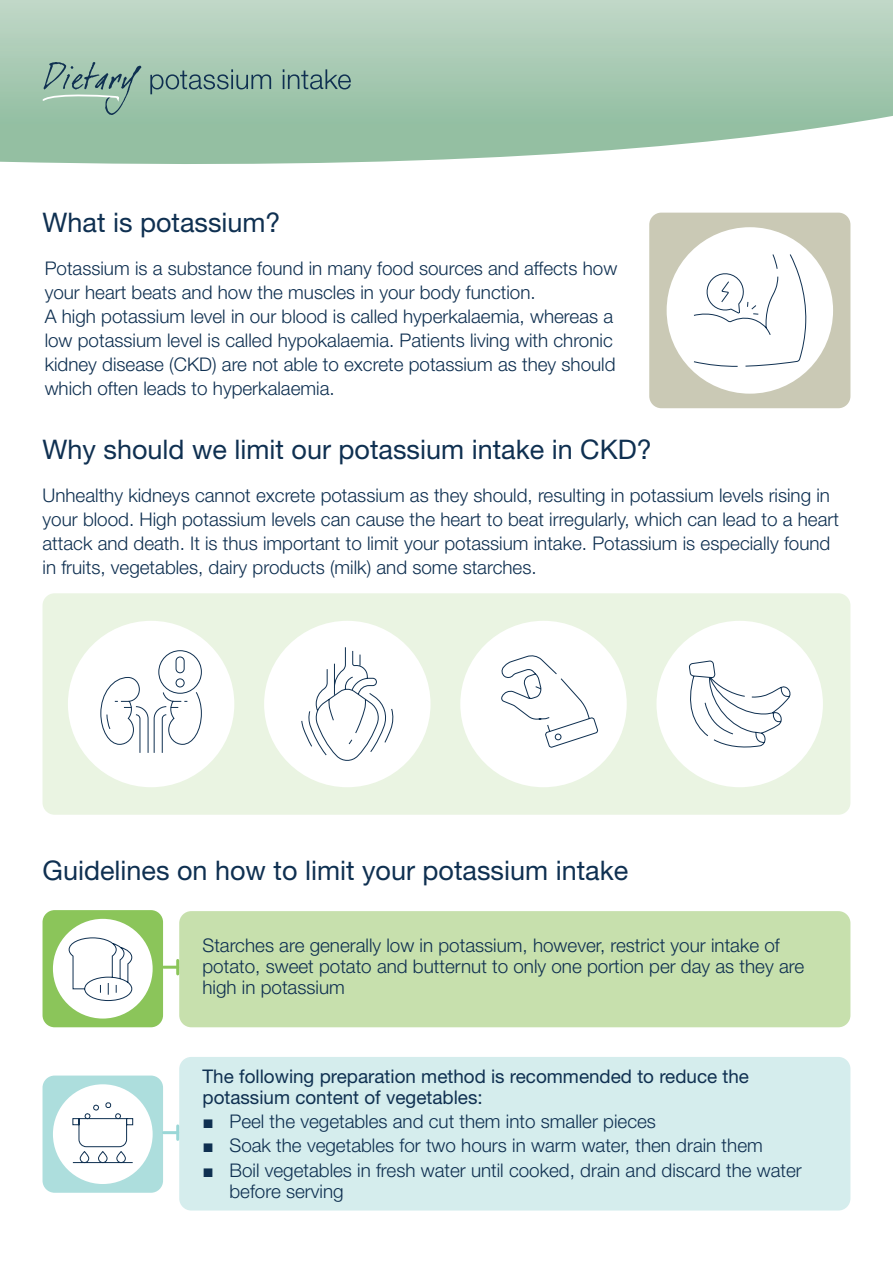
<style>
.page{position:relative;width:893px;height:1263px;background:#fff}
.page>*{position:absolute;margin:0;border:0;box-sizing:border-box;transform-origin:0 0}
.t1{font:27px "Helvetica Neue LT Std";color:#0f3051}
.intro_para{font:300 18.9px/24px "Helvetica Neue LT Std";color:#0f3051}
.intro_para-2{font:18.9px/21px "Helvetica Neue LT Std";color:#0f3051}
.s1{font-family:"Times New Roman";font-weight:400}
</style>
<div class="page">
<svg style="left:0;top:0;width:893px;height:164px;background:#adcdb8"></svg>
<div style="left:649px;top:213px;width:201px;height:195px;background:#cac9b5;border-radius:12px"></div>
<div style="left:43px;top:593px;width:807px;height:222px;background:#eaf4e2;border-radius:12px"></div>
<div style="left:667px;top:227px;width:166px;height:167px;background:#fff;border-radius:50%"></div>
<div style="left:68px;top:621px;width:166px;height:166px;background:#fff;border-radius:50%"></div>
<div style="left:264px;top:621px;width:166px;height:166px;background:#fff;border-radius:50%"></div>
<div style="left:460px;top:621px;width:167px;height:166px;background:#fff;border-radius:50%"></div>
<div style="left:656px;top:621px;width:167px;height:166px;background:#fff;border-radius:50%"></div>
<div style="left:43px;top:910px;width:120px;height:117px;background:#8bc55a;border-radius:12px"></div>
<div style="left:43px;top:1075px;width:120px;height:118px;background:#addedd;border-radius:12px"></div>
<div style="left:179px;top:911px;width:671px;height:116px;background:#c7e0ad;border-radius:12px"></div>
<div style="left:179px;top:1057px;width:671px;height:153px;background:#d5eded;border-radius:12px"></div>
<div style="left:53px;top:919px;width:100px;height:99px;background:#fff;border-radius:50%"></div>
<div style="left:53px;top:1084px;width:100px;height:100px;background:#fff;border-radius:50%"></div>
<hr style="left:164px;top:966px;width:14px;height:3px;background:#8bc55a">
<hr style="left:176px;top:960px;width:3px;height:14px;background:#8bc55a">
<hr style="left:164px;top:1131px;width:14px;height:3px;background:#9ad7d7">
<svg style="left:176px;top:1126px;width:3px;height:13px"></svg>
<svg style="left:694px;top:254px;width:113px;height:113px"></svg>
<div style="left:158px;top:650px;width:44px;height:44px;border:1px solid #0f3051;border-radius:50%"></div>
<svg style="left:100px;top:656px;width:102px;height:97px"></svg>
<svg style="left:301px;top:647px;width:92px;height:114px"></svg>
<svg style="left:501px;top:655px;width:98px;height:93px"></svg>
<svg style="left:689px;top:660px;width:102px;height:88px"></svg>
<svg style="left:68px;top:937px;width:65px;height:64px"></svg>
<svg style="left:72px;top:1102px;width:61px;height:61px"></svg>
<svg style="left:41px;top:62px;width:310px;height:53px;background:#93b8a4"></svg>
<p class="t1" style="left:43px;top:206px;width:240px">What is potassium?</p>
<p class="intro_para" style="left:45px;top:256px;width:574px">Potassium is a substance found in many food sources and affects how your heart beats and how the muscles in your body function.</p>
<p class="intro_para" style="left:45px;top:304px;width:572px">A high potassium level in our blood is called hyperkalaemia, whereas a low potassium level is called hypokalaemia. Patients living with chronic kidney disease (CKD) are not able to excrete potassium as they should which often leads to hyperkalaemia.</p>
<p class="t1" style="left:43px;top:434px;width:611px">Why should we limit our potassium intake in CKD?</p>
<p class="intro_para" style="left:43px;top:483px;width:789px">Unhealthy kidneys cannot excrete potassium as they should, resulting in potassium levels rising in</p>
<p class="intro_para" style="left:43px;top:507px;width:798px">your blood. High potassium levels can cause the heart to beat irregularly, which can lead to a heart attack and death. It is thus important to limit your potassium intake. Potassium is especially found in fruits, vegetables, dairy products (milk) and some starches.</p>
<p class="t1" style="left:43px;top:855px;width:587px">Guidelines on how to limit your potassium intake</p>
<p class="intro_para" style="left:202px;top:934px;width:603px;line-height:21px">Starches are generally low in potassium, however, restrict your intake of potato, sweet potato and butternut to only one portion per day as they are high in potassium</p>
<p class="intro_para-2" style="left:202px;top:1065px;width:548px">The following preparation method is recommended to reduce the potassium content of vegetables:</p>
<p class="intro_para" style="left:202px;top:1109px;width:455px"><span class="s1">■</span> Peel the vegetables and cut them into smaller pieces</p>
<p class="intro_para" style="left:202px;top:1133px;width:562px"><span class="s1">■</span> Soak the vegetables for two hours in warm water, then drain them</p>
<p class="intro_para" style="left:229px;top:1159px;width:574px;line-height:21px;text-indent:-27px"><span class="s1">■</span> Boil vegetables in fresh water until cooked, drain and discard the water before serving</p>
</div>
